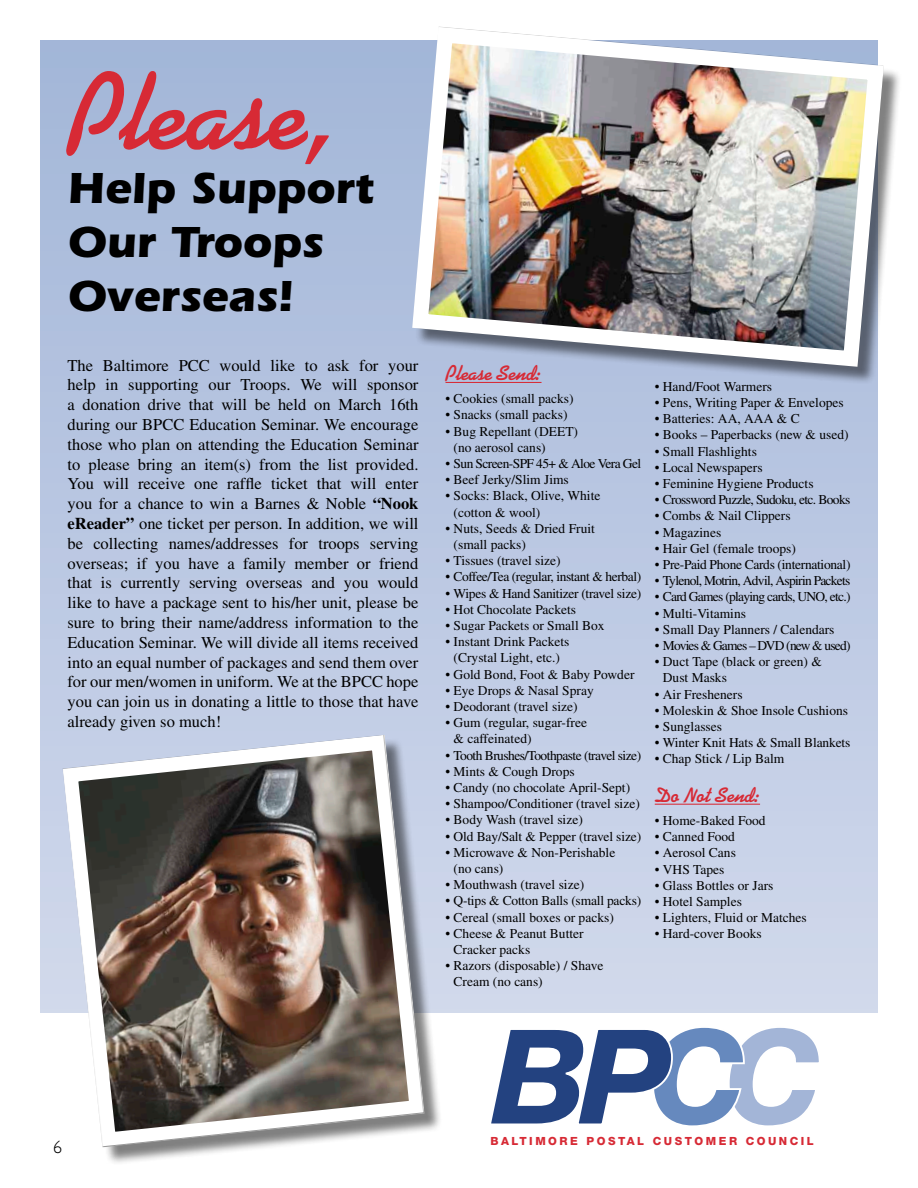
<style>
.page{position:relative;width:918px;height:1188px;background:#fff}
.page>*{position:absolute;margin:0;border:0;box-sizing:border-box;transform-origin:0 0}
.t1{font:700 108px "Kaufmann";color:#d72a35}
.t2{font:700 45px/54px "Itc Eras";color:#000}
.t3{font:700 21px "Kaufmann";color:#d72a35}
.t4{font:300 18px "Humanist 521 BT";color:#000}
.t5{font:16.5px/19.8px "Times";color:#000;text-align:justify}
.t6{font:13.5px/16.2px "Times";color:#000}
.t7{font:13.5px "Times";letter-spacing:-.025em;color:#000}
.t8{font:13.5px "Times";letter-spacing:-.045em;color:#000}
.t9{font:13.5px "Times";letter-spacing:-.04em;color:#000}
.t10{font:13.5px "Times";letter-spacing:-.05em;color:#000}
.t11{font:13.5px "Times";letter-spacing:-.03em;color:#000}
.t12{font:13.5px "Times";letter-spacing:-.055em;color:#000}
.t13{font:13.5px "Times";letter-spacing:-.06em;color:#000}
.t14{font:800 11.25px "Helvetica Neue";letter-spacing:.225em;color:#d72a35}
.s1{font-weight:700}
</style>
<div class="page">
<div style="left:40px;top:40px;width:838px;height:972px;background:linear-gradient(to bottom,#a2b6d8,#d1d9ec)"></div>
<svg style="left:491px;top:1027px;width:328px;height:99px"></svg>
<hr style="left:655px;top:804px;width:105px;height:1px;background:#d72a35">
<div style="left:415px;top:30px;width:487px;height:355px;background:#000;opacity:.5"></div>
<img style="left:404px;top:26px;width:488px;height:349px">
<div style="left:65px;top:738px;width:378px;height:428px;background:#000;opacity:.5"></div>
<img style="left:62px;top:735px;width:363px;height:413px">
<h1 class="t1" style="left:68px;top:49px;width:267px">Please,</h1>
<h2 class="t2" style="left:68px;top:161px;width:308px">Help Support<br>Our Troops<br>Overseas!</h2>
<p class="t5" style="left:68px;top:355px;width:353px">The Baltimore PCC would like to ask for your help in supporting our Troops. We will sponsor a donation drive that will be held on March 16th during our BPCC Education Seminar. We encourage those who plan on attending the Education Seminar to please bring an item(s) from the list provided.<br>You will receive one raffle ticket that will enter you for a chance to win a Barnes &amp; Noble <span class="s1">“Nook eReader”</span> one ticket per person. In addition, we will be collecting names/addresses for troops serving overseas; if you have a family member or friend that is currently serving overseas and you would like to have a package sent to his/her unit, please be sure to bring their name/address information to the Education Seminar. We will divide all items received into an equal number of packages and send them over for our men/women in uniform. We at the BPCC hope you can join us in donating a little to those that have already given so much!</p>
<h3 class="t3" style="left:446px;top:361px;width:98px">Please Send:</h3>
<p class="t6" style="left:446px;top:391px;width:130px">• Cookies (small packs)</p>
<p class="t6" style="left:446px;top:407px;width:124px">• Snacks (small packs)</p>
<p class="t6" style="left:454px;top:423px;width:126px;text-indent:-8px">• Bug Repellant (DEET) (no aerosol cans)</p>
<p class="t8" style="left:446px;top:456px;width:197px">• Sun Screen-SPF 45+ &amp; Aloe Vera Gel</p>
<p class="t6" style="left:446px;top:472px;width:125px">• Beef Jerky/Slim Jims</p>
<p class="t6" style="left:454px;top:488px;width:148px;text-indent:-8px">• Socks: Black, Olive, White (cotton &amp; wool)</p>
<p class="t6" style="left:454px;top:520px;width:143px;text-indent:-8px">• Nuts, Seeds &amp; Dried Fruit (small packs)</p>
<p class="t6" style="left:446px;top:553px;width:117px">• Tissues (travel size)</p>
<p class="t11" style="left:446px;top:569px;width:197px">• Coffee/Tea (regular, instant &amp; herbal)</p>
<p class="t7" style="left:446px;top:586px;width:197px">• Wipes &amp; Hand Sanitizer (travel size)</p>
<p class="t6" style="left:446px;top:601px;width:132px">• Hot Chocolate Packets</p>
<p class="t6" style="left:446px;top:617px;width:161px">• Sugar Packets or Small Box</p>
<p class="t6" style="left:446px;top:634px;width:125px;text-align:center">• Instant Drink Packets (Crystal Light, etc.)</p>
<p class="t6" style="left:446px;top:666px;width:191px">• Gold Bond, Foot &amp; Baby Powder</p>
<p class="t6" style="left:446px;top:682px;width:150px">• Eye Drops &amp; Nasal Spray</p>
<p class="t6" style="left:446px;top:698px;width:134px">• Deodorant (travel size)</p>
<p class="t6" style="left:454px;top:715px;width:135px;text-indent:-8px">• Gum (regular, sugar-free &amp; caffeinated)</p>
<p class="t9" style="left:446px;top:748px;width:197px">• Tooth Brushes/Toothpaste (travel size)</p>
<p class="t6" style="left:446px;top:763px;width:131px">• Mints &amp; Cough Drops</p>
<p class="t6" style="left:446px;top:779px;width:186px">• Candy (no chocolate April-Sept)</p>
<p class="t6" style="left:446px;top:796px;width:196px">• Shampoo/Conditioner (travel size)</p>
<p class="t6" style="left:446px;top:812px;width:139px">• Body Wash (travel size)</p>
<p class="t6" style="left:446px;top:828px;width:197px">• Old Bay/Salt &amp; Pepper (travel size)</p>
<p class="t6" style="left:454px;top:844px;width:163px;text-indent:-8px">• Microwave &amp; Non-Perishable (no cans)</p>
<p class="t6" style="left:446px;top:877px;width:140px">• Mouthwash (travel size)</p>
<p class="t6" style="left:446px;top:893px;width:197px">• Q-tips &amp; Cotton Balls (small packs)</p>
<p class="t6" style="left:446px;top:909px;width:170px">• Cereal (small boxes or packs)</p>
<p class="t6" style="left:454px;top:925px;width:132px;text-indent:-8px">• Cheese &amp; Peanut Butter<br>Cracker packs</p>
<p class="t6" style="left:454px;top:958px;width:151px;text-indent:-8px">• Razors (disposable) / Shave<br>Cream (no cans)</p>
<p class="t6" style="left:655px;top:378px;width:119px">• Hand/Foot Warmers</p>
<p class="t6" style="left:655px;top:394px;width:191px">• Pens, Writing Paper &amp; Envelopes</p>
<p class="t6" style="left:655px;top:410px;width:146px">• Batteries: AA, AAA &amp; C</p>
<p class="t6" style="left:655px;top:427px;width:195px">• Books – Paperbacks (new &amp; used)</p>
<p class="t6" style="left:655px;top:443px;width:104px">• Small Flashlights</p>
<p class="t6" style="left:655px;top:459px;width:109px">• Local Newspapers</p>
<p class="t6" style="left:655px;top:475px;width:160px">• Feminine Hygiene Products</p>
<p class="t8" style="left:655px;top:492px;width:197px">• Crossword Puzzle, Sudoku, etc. Books</p>
<p class="t6" style="left:655px;top:508px;width:137px">• Combs &amp; Nail Clippers</p>
<p class="t6" style="left:655px;top:524px;width:68px">• Magazines</p>
<p class="t6" style="left:655px;top:540px;width:143px">• Hair Gel (female troops)</p>
<p class="t7" style="left:655px;top:557px;width:197px">• Pre-Paid Phone Cards (international)</p>
<p class="t10" style="left:655px;top:573px;width:197px">• Tylenol, Motrin, Advil, Aspirin Packets</p>
<p class="t12" style="left:655px;top:589px;width:197px">• Card Games (playing cards, UNO, etc.)</p>
<p class="t6" style="left:655px;top:605px;width:93px">• Multi-Vitamins</p>
<p class="t6" style="left:655px;top:621px;width:181px">• Small Day Planners / Calendars</p>
<p class="t13" style="left:655px;top:638px;width:197px">• Movies &amp; Games – DVD (new &amp; used)</p>
<p class="t6" style="left:663px;top:653px;width:160px;text-indent:-8px">• Duct Tape (black or green) &amp;<br>Dust Masks</p>
<p class="t6" style="left:655px;top:686px;width:89px">• Air Fresheners</p>
<p class="t6" style="left:655px;top:702px;width:195px">• Moleskin &amp; Shoe Insole Cushions</p>
<p class="t6" style="left:655px;top:718px;width:69px">• Sunglasses</p>
<p class="t6" style="left:655px;top:734px;width:197px">• Winter Knit Hats &amp; Small Blankets</p>
<p class="t6" style="left:655px;top:751px;width:131px">• Chap Stick / Lip Balm</p>
<h3 class="t3" style="left:655px;top:783px;width:107px">Do Not Send:</h3>
<p class="t6" style="left:655px;top:812px;width:112px">• Home-Baked Food</p>
<p class="t6" style="left:655px;top:829px;width:82px">• Canned Food</p>
<p class="t6" style="left:655px;top:845px;width:83px">• Aerosol Cans</p>
<p class="t6" style="left:655px;top:861px;width:71px">• VHS Tapes</p>
<p class="t6" style="left:655px;top:877px;width:120px">• Glass Bottles or Jars</p>
<p class="t6" style="left:655px;top:893px;width:89px">• Hotel Samples</p>
<p class="t6" style="left:655px;top:910px;width:154px">• Lighters, Fluid or Matches</p>
<p class="t6" style="left:655px;top:926px;width:109px">• Hard-cover Books</p>
<h3 class="t4" style="left:53px;top:1135px;width:11px">6</h3>
<p class="t14" style="left:490px;top:1134px;width:325px">BALTIMORE POSTAL CUSTOMER COUNCIL</p>
</div>
